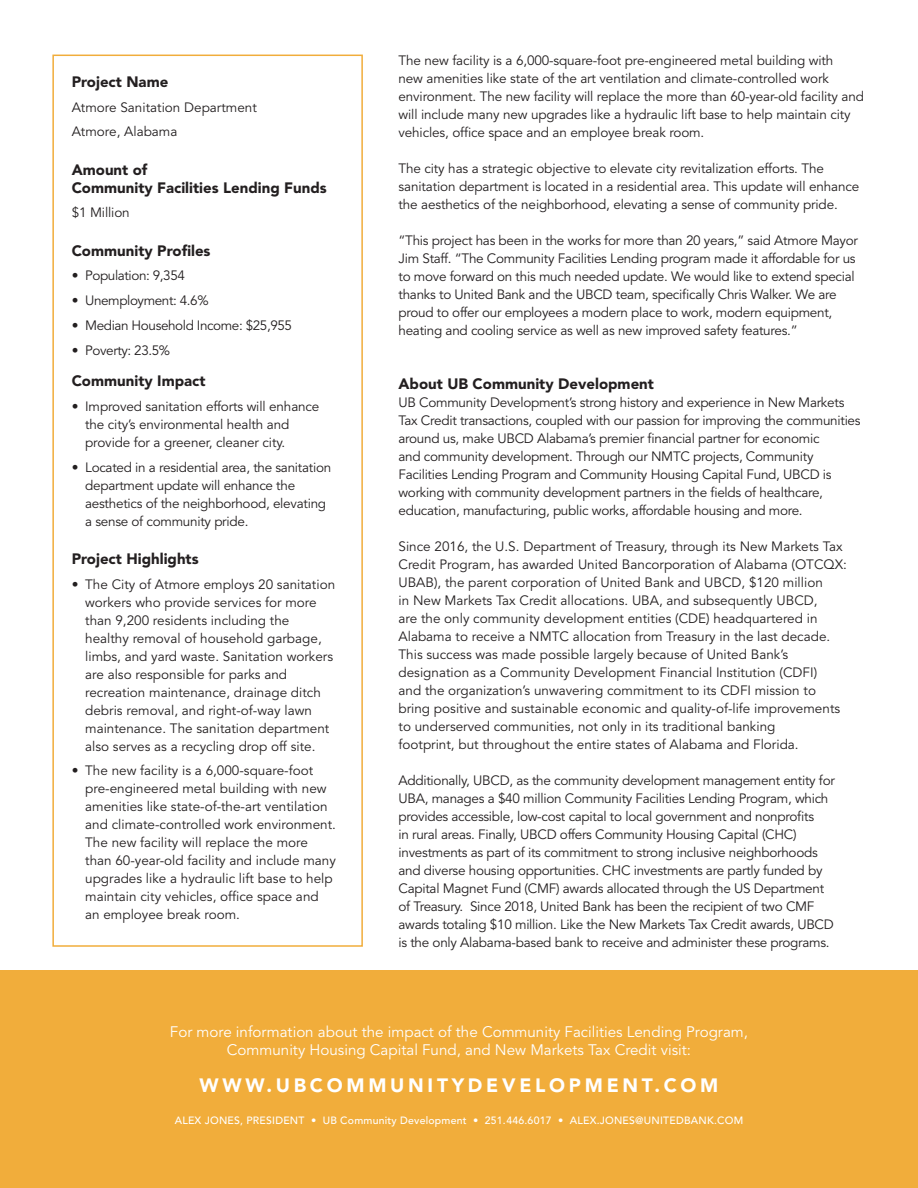
<style>
.page{position:relative;width:918px;height:1188px;background:#fff}
.page>*{position:absolute;margin:0;border:0;box-sizing:border-box;transform-origin:0 0}
.t1{font:900 19.2px "Avenir";letter-spacing:.195em;color:#fff}
.t2{font:15.15px/18px "Avenir";color:#fff;text-align:center}
.t3{font:900 15px/18px "Avenir";color:#231f20}
.t4{font:13.5px/18px "Avenir";letter-spacing:-.01em;color:#231f20}
.t5{font:13.5px "Avenir";letter-spacing:-.03em;color:#231f20}
.t6{font:500 10.5px "Avenir LT Std";letter-spacing:.02em;color:#fff}
</style>
<div class="page">
<div style="left:52px;top:55px;width:311px;height:892px;border:2px solid #f1ad3b"></div>
<div style="left:0;top:970px;width:918px;height:218px;background:#f1ad3b"></div>
<p class="t3" style="left:72px;top:73px;width:98px">Project Name</p>
<p class="t4" style="left:72px;top:95px;width:187px;line-height:24.8px">Atmore Sanitation Department<br>Atmore, Alabama</p>
<p class="t3" style="left:72px;top:160px;width:257px">Amount of<br>Community Facilities Lending Funds</p>
<p class="t4" style="left:72px;top:204px;width:60px">$1 Million</p>
<p class="t3" style="left:72px;top:241px;width:140px">Community Profiles</p>
<p class="t5" style="left:72px;top:268px;width:115px">• Population: 9,354</p>
<p class="t5" style="left:72px;top:293px;width:138px">• Unemployment: 4.6%</p>
<p class="t5" style="left:72px;top:318px;width:222px">• Median Household Income: $25,955</p>
<p class="t5" style="left:72px;top:342px;width:100px">• Poverty: 23.5%</p>
<p class="t3" style="left:72px;top:372px;width:135px">Community Impact</p>
<p class="t4" style="left:85px;top:398px;width:236px;text-indent:-14px">• Improved sanitation efforts will enhance the city’s environmental health and provide for a greener, cleaner city.</p>
<p class="t4" style="left:85px;top:458px;width:248px;text-indent:-14px">• Located in a residential area, the sanitation department update will enhance the aesthetics of the neighborhood, elevating a sense of community pride.</p>
<p class="t3" style="left:72px;top:550px;width:128px">Project Highlights</p>
<p class="t4" style="left:85px;top:575px;width:252px;text-indent:-14px">• The City of Atmore employs 20 sanitation workers who provide services for more than 9,200 residents including the healthy removal of household garbage, limbs, and yard waste. Sanitation workers are also responsible for parks and recreation maintenance, drainage ditch debris removal, and right-of-way lawn maintenance. The sanitation department also serves as a recycling drop off site.</p>
<p class="t4" style="left:85px;top:762px;width:252px;text-indent:-14px">• The new facility is a 6,000-square-foot pre-engineered metal building with new amenities like state-of-the-art ventilation and climate-controlled work environment.<br>The new facility will replace the more than 60-year-old facility and include many upgrades like a hydraulic lift base to help maintain city vehicles, office space and an employee break room.</p>
<p class="t4" style="left:399px;top:51px;width:467px">The new facility is a 6,000-square-foot pre-engineered metal building with<br>new amenities like state of the art ventilation and climate-controlled work environment. The new facility will replace the more than 60-year-old facility and will include many new upgrades like a hydraulic lift base to help maintain city vehicles, office space and an employee break room.</p>
<p class="t4" style="left:399px;top:159px;width:462px">The city has a strategic objective to elevate city revitalization efforts. The sanitation department is located in a residential area. This update will enhance the aesthetics of the neighborhood, elevating a sense of community pride.</p>
<p class="t4" style="left:399px;top:231px;width:461px">“This project has been in the works for more than 20 years,” said Atmore Mayor Jim Staff. “The Community Facilities Lending program made it affordable for us to move forward on this much needed update. We would like to extend special thanks to United Bank and the UBCD team, specifically Chris Walker. We are proud to offer our employees a modern place to work, modern equipment, heating and cooling service as well as new improved safety features.”</p>
<p class="t3" style="left:399px;top:374px;width:257px">About UB Community Development</p>
<p class="t4" style="left:399px;top:393px;width:464px">UB Community Development’s strong history and experience in New Markets Tax Credit transactions, coupled with our passion for improving the communities around us, make UBCD Alabama’s premier financial partner for economic<br>and community development. Through our NMTC projects, Community Facilities Lending Program and Community Housing Capital Fund, UBCD is working with community development partners in the fields of healthcare, education, manufacturing, public works, affordable housing and more.</p>
<p class="t4" style="left:399px;top:537px;width:450px">Since 2016, the U.S. Department of Treasury, through its New Markets Tax Credit Program, has awarded United Bancorporation of Alabama (OTCQX:<br>UBAB), the parent corporation of United Bank and UBCD, $120 million<br>in New Markets Tax Credit allocations. UBA, and subsequently UBCD,<br>are the only community development entities (CDE) headquartered in Alabama to receive a NMTC allocation from Treasury in the last decade.<br>This success was made possible largely because of United Bank’s designation as a Community Development Financial Institution (CDFI)<br>and the organization’s unwavering commitment to its CDFI mission to bring positive and sustainable economic and quality-of-life improvements to underserved communities, not only in its traditional banking<br>footprint, but throughout the entire states of Alabama and Florida.</p>
<p class="t4" style="left:399px;top:771px;width:438px">Additionally, UBCD, as the community development management entity for UBA, manages a $40 million Community Facilities Lending Program, which provides accessible, low-cost capital to local government and nonprofits<br>in rural areas. Finally, UBCD offers Community Housing Capital (CHC) investments as part of its commitment to strong inclusive neighborhoods and diverse housing opportunities. CHC investments are partly funded by Capital Magnet Fund (CMF) awards allocated through the US Department of Treasury. Since 2018, United Bank has been the recipient of two CMF awards totaling $10 million. Like the New Markets Tax Credit awards, UBCD is the only Alabama-based bank to receive and administer these programs.</p>
<p class="t2" style="left:170px;top:1024px;width:580px">For more information about the impact of the Community Facilities Lending Program,<br>Community Housing Capital Fund, and New Markets Tax Credit visit:</p>
<h1 class="t1" style="left:200px;top:1074px;width:520px">WWW.UBCOMMUNITYDEVELOPMENT.COM</h1>
<p class="t6" style="left:175px;top:1115px;width:570px">ALEX JONES, PRESIDENT • UB Community Development • 251.446.6017 • ALEX.JONES@UNITEDBANK.COM</p>
</div>
